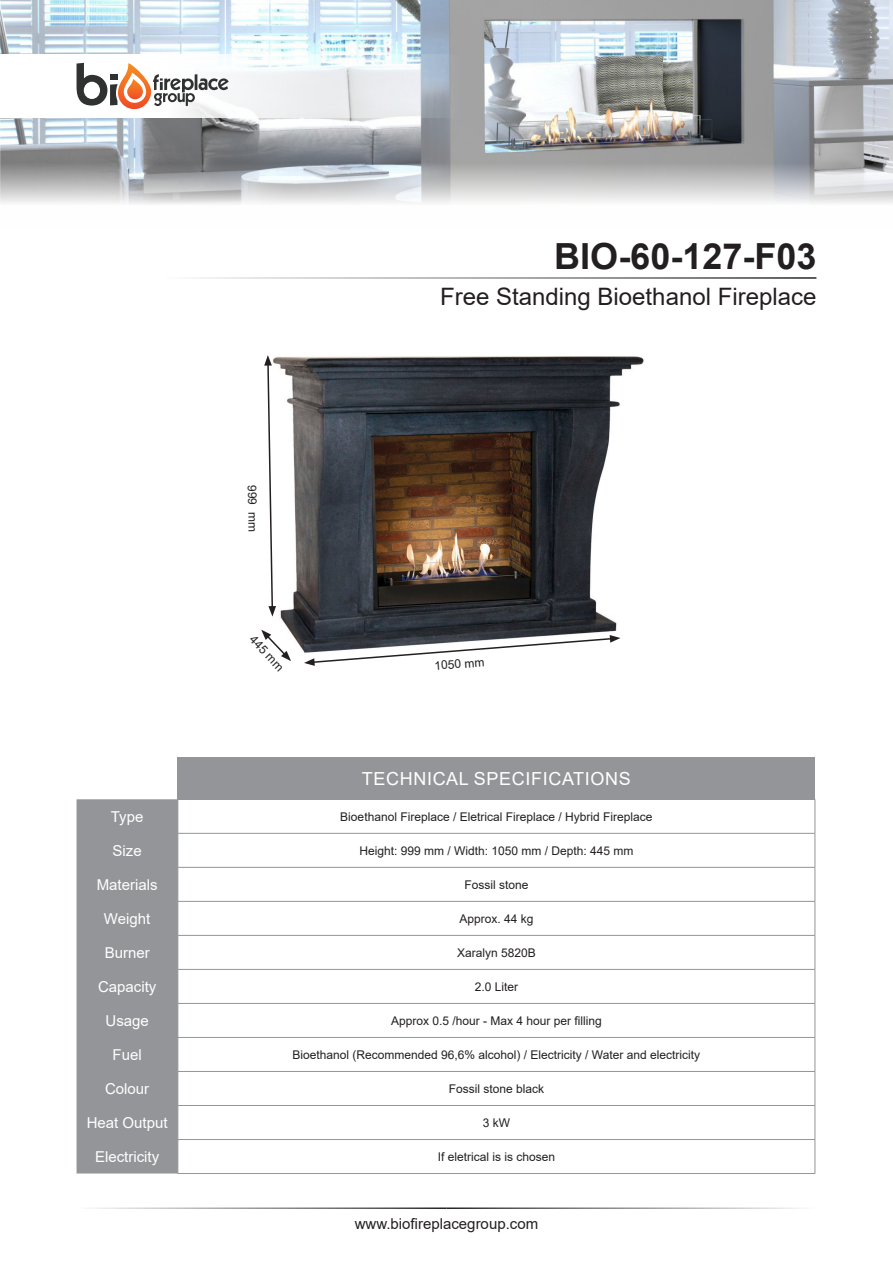
<style>
.page{position:relative;width:893px;height:1263px;background:#fff}
.page>*{position:absolute;margin:0;border:0;box-sizing:border-box;transform-origin:0 0}
.t1{font:700 36px "Arial";color:#231f20}
.t2{font:24px "Arial";color:#231f20}
.t3{font:18px "Arial";letter-spacing:.035em;color:#fff}
.t4{font:15px "Arial";color:#fff}
.t5{font:15px "Arial";color:#231f20}
.t6{font:12px "Arial";color:#231f20}
</style>
<div class="page">
<img style="left:0;top:0;width:893px;height:204px">
<svg style="left:0;top:54px;width:474px;height:64px"></svg>
<svg style="left:77px;top:63px;width:40px;height:43px"></svg>
<svg style="left:153px;top:74px;width:76px;height:32px"></svg>
<img style="left:118px;top:63px;width:33px;height:46px">
<img style="left:127px;top:79px;width:16px;height:20px">
<div style="left:178px;top:757px;width:637px;height:42px;background:#939598"></div>
<div style="left:77px;top:799px;width:100px;height:374px;background:#939598"></div>
<hr style="left:177px;top:799px;width:638px;height:1px;background:#939598">
<hr style="left:177px;top:800px;width:1px;height:33px;background:#939598">
<hr style="left:815px;top:800px;width:1px;height:33px;background:#939598">
<hr style="left:177px;top:833px;width:638px;height:1px;background:#939598">
<hr style="left:177px;top:834px;width:1px;height:33px;background:#939598">
<hr style="left:815px;top:834px;width:1px;height:33px;background:#939598">
<hr style="left:177px;top:867px;width:638px;height:1px;background:#939598">
<hr style="left:177px;top:868px;width:1px;height:33px;background:#939598">
<hr style="left:815px;top:868px;width:1px;height:33px;background:#939598">
<hr style="left:177px;top:901px;width:638px;height:1px;background:#939598">
<hr style="left:177px;top:902px;width:1px;height:33px;background:#939598">
<hr style="left:815px;top:902px;width:1px;height:33px;background:#939598">
<hr style="left:177px;top:935px;width:638px;height:1px;background:#939598">
<hr style="left:177px;top:936px;width:1px;height:33px;background:#939598">
<hr style="left:815px;top:936px;width:1px;height:33px;background:#939598">
<hr style="left:177px;top:969px;width:638px;height:1px;background:#939598">
<hr style="left:177px;top:970px;width:1px;height:33px;background:#939598">
<hr style="left:815px;top:970px;width:1px;height:33px;background:#939598">
<hr style="left:177px;top:1003px;width:638px;height:1px;background:#939598">
<hr style="left:177px;top:1004px;width:1px;height:33px;background:#939598">
<hr style="left:815px;top:1004px;width:1px;height:33px;background:#939598">
<hr style="left:177px;top:1037px;width:638px;height:1px;background:#939598">
<hr style="left:177px;top:1038px;width:1px;height:33px;background:#939598">
<hr style="left:815px;top:1038px;width:1px;height:33px;background:#939598">
<hr style="left:177px;top:1071px;width:638px;height:1px;background:#939598">
<hr style="left:177px;top:1072px;width:1px;height:33px;background:#939598">
<hr style="left:815px;top:1072px;width:1px;height:33px;background:#939598">
<hr style="left:177px;top:1105px;width:638px;height:1px;background:#939598">
<hr style="left:177px;top:1106px;width:1px;height:33px;background:#939598">
<hr style="left:815px;top:1106px;width:1px;height:33px;background:#939598">
<hr style="left:177px;top:1139px;width:638px;height:1px;background:#939598">
<hr style="left:177px;top:1140px;width:1px;height:33px;background:#939598">
<hr style="left:815px;top:1140px;width:1px;height:33px;background:#939598">
<hr style="left:177px;top:1173px;width:638px;height:1px;background:#939598">
<img style="left:261px;top:356px;width:383px;height:296px">
<svg style="left:261px;top:630px;width:30px;height:31px"></svg>
<svg style="left:304px;top:635px;width:316px;height:31px"></svg>
<svg style="left:264px;top:355px;width:12px;height:262px"></svg>
<p class="t6" style="left:260px;top:485px;width:48px;rotate:89deg">999 mm</p>
<p class="t6" style="left:258px;top:632px;width:45px;rotate:47deg">445 mm</p>
<p class="t1" style="left:554px;top:231px;width:264px">BIO-60-127-F03</p>
<p class="t2" style="left:440px;top:280px;width:378px">Free Standing Bioethanol Fireplace</p>
<p class="t6" style="left:434px;top:658px;width:52px;rotate:-5deg">1050 mm</p>
<p class="t3" style="left:362px;top:766px;width:270px">TECHNICAL SPECIFICATIONS</p>
<p class="t4" style="left:111px;top:806px;width:34px">Type</p>
<p class="t6" style="left:340px;top:808px;width:314px">Bioethanol Fireplace / Eletrical Fireplace / Hybrid Fireplace</p>
<p class="t4" style="left:113px;top:840px;width:31px">Size</p>
<p class="t6" style="left:359px;top:842px;width:276px">Height: 999 mm / Width: 1050 mm / Depth: 445 mm</p>
<p class="t4" style="left:97px;top:874px;width:62px">Materials</p>
<p class="t6" style="left:464px;top:876px;width:66px">Fossil stone</p>
<p class="t4" style="left:104px;top:908px;width:48px">Weight</p>
<p class="t6" style="left:459px;top:910px;width:76px">Approx. 44 kg</p>
<p class="t4" style="left:105px;top:942px;width:47px">Burner</p>
<p class="t6" style="left:457px;top:944px;width:80px">Xaralyn 5820B</p>
<p class="t4" style="left:98px;top:976px;width:60px">Capacity</p>
<p class="t6" style="left:475px;top:978px;width:45px">2.0 Liter</p>
<p class="t4" style="left:106px;top:1010px;width:45px">Usage</p>
<p class="t6" style="left:391px;top:1012px;width:212px">Approx 0.5 /hour - Max 4 hour per filling</p>
<p class="t4" style="left:113px;top:1044px;width:31px">Fuel</p>
<p class="t6" style="left:292px;top:1046px;width:409px">Bioethanol (Recommended 96,6% alcohol) / Electricity / Water and electricity</p>
<p class="t4" style="left:105px;top:1078px;width:46px">Colour</p>
<p class="t6" style="left:449px;top:1080px;width:97px">Fossil stone black</p>
<p class="t4" style="left:87px;top:1112px;width:82px">Heat Output</p>
<p class="t6" style="left:483px;top:1114px;width:29px">3 kW</p>
<p class="t4" style="left:95px;top:1146px;width:66px">Electricity</p>
<p class="t6" style="left:438px;top:1148px;width:119px">If eletrical is is chosen</p>
<p class="t5" style="left:355px;top:1214px;width:185px">www.biofireplacegroup.com</p>
</div>
